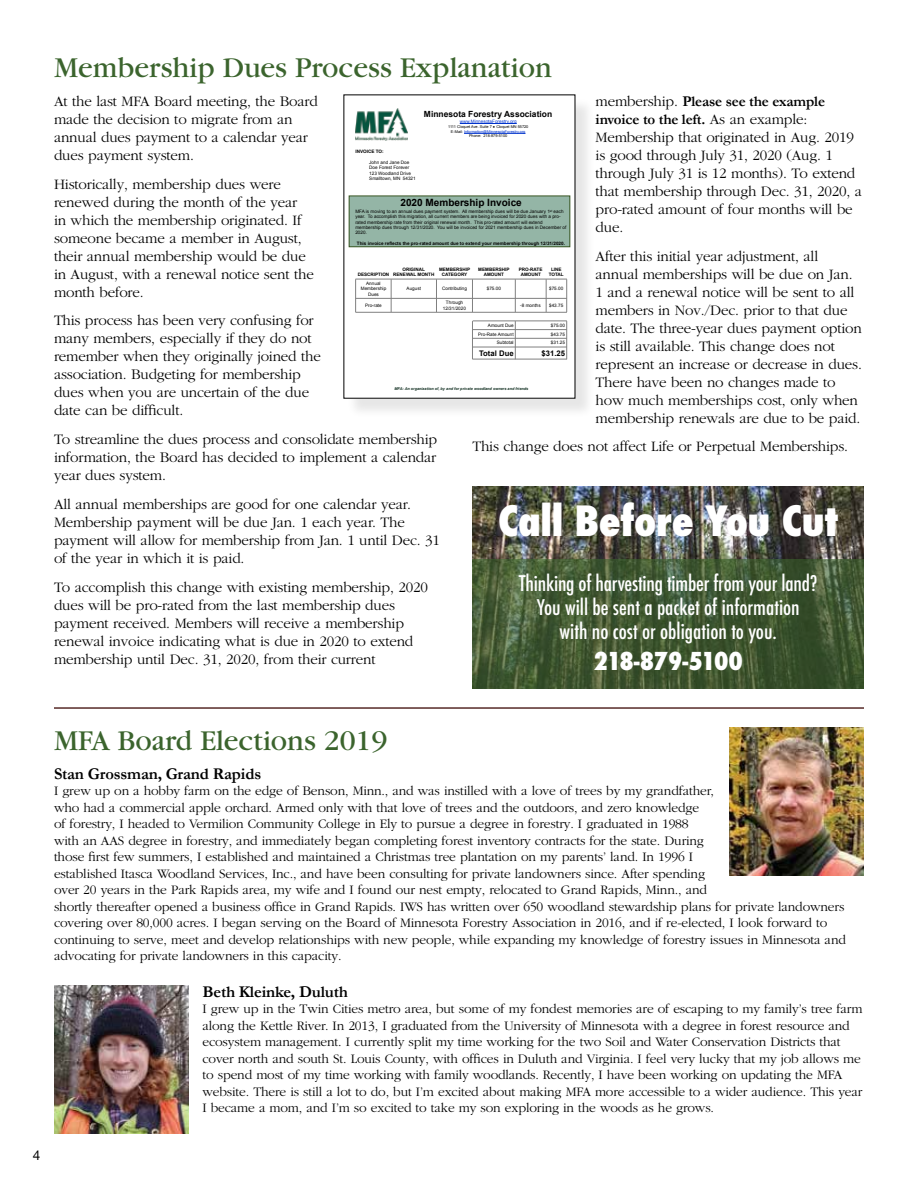
<style>
.page{position:relative;width:918px;height:1188px;background:#fff}
.page>*{position:absolute;margin:0;border:0;box-sizing:border-box;transform-origin:0 0}
.t1{font:800 condensed 40.5px "Futura";letter-spacing:-.01em;color:#fff}
.t2{font:30px "Garamond";color:#3b642d}
.t3{font:800 condensed 24px "Futura";letter-spacing:-.045em;color:#fff}
.t4{font:500 condensed 21px/24px "Futura";color:#fff;text-align:center}
.t5{font:700 16.5px "Garamond";letter-spacing:-.01em;color:#000}
.t6{font:300 15px/18px "Garamond";letter-spacing:-.01em;color:#000}
.t7{font:300 13.5px/16.5px "Garamond";letter-spacing:-.01em;color:#000}
.t8{font:13.5px "Helvetica Neue";color:#000}
.t9{font:700 10.05px "Arial";color:#000}
.t10{font:700 8.4px "Arial";color:#000}
.t11{font:700 7.65px "Arial";color:#000}
.t12{font:4.65px/5.4px "Arial";color:#000}
.t13{font:700 4.65px/5.4px "Arial";color:#000;text-align:center}
.t14{font:4.65px "Arial";color:#03c}
.t15{font:3.9px/4.5px "Arial";color:#000;text-align:center}
.t16{font:italic 700 3.9px "Arial";color:#123022}
.s1{font-weight:700}
.s2{font-weight:900}
.s3{color:#03c}
</style>
<div class="page">
<img style="left:472px;top:486px;width:392px;height:73px">
<svg style="left:472px;top:559px;width:392px;height:130px;background:#425933"></svg>
<img style="left:729px;top:727px;width:135px;height:149px">
<img style="left:54px;top:985px;width:135px;height:149px">
<hr style="left:54px;top:707px;width:810px;height:2px;background:#562a27">
<div style="left:346px;top:97px;width:249px;height:322px;background:#000;opacity:.1"></div>
<div style="left:344px;top:95px;width:231px;height:303px;background:#fff"></div>
<div style="left:349px;top:196px;width:221px;height:51px;background:#94b5a6"></div>
<div style="left:349px;top:196px;width:221px;height:51px;border:1px solid #385623"></div>
<hr style="left:460px;top:123px;width:57px;height:1px;background:#03c">
<hr style="left:464px;top:133px;width:61px;height:1px;background:#03c">
<hr style="left:391px;top:279px;width:1px;height:33px;background:#808080">
<hr style="left:436px;top:279px;width:1px;height:33px;background:#808080">
<hr style="left:472px;top:279px;width:1px;height:33px;background:#808080">
<hr style="left:472px;top:321px;width:1px;height:38px;background:#808080">
<hr style="left:515px;top:279px;width:1px;height:33px;background:#808080">
<hr style="left:515px;top:321px;width:1px;height:38px;background:#808080">
<hr style="left:546px;top:279px;width:1px;height:33px;background:#808080">
<hr style="left:355px;top:279px;width:212px;height:1px;background:#808080">
<hr style="left:355px;top:298px;width:212px;height:1px;background:#808080">
<hr style="left:355px;top:312px;width:212px;height:1px;background:#808080">
<hr style="left:473px;top:321px;width:94px;height:1px;background:#808080">
<hr style="left:473px;top:329px;width:94px;height:1px;background:#808080">
<hr style="left:473px;top:338px;width:94px;height:1px;background:#808080">
<hr style="left:473px;top:347px;width:94px;height:1px;background:#808080">
<hr style="left:355px;top:279px;width:1px;height:33px;background:#808080">
<hr style="left:566px;top:279px;width:1px;height:33px;background:#808080">
<hr style="left:566px;top:321px;width:1px;height:38px;background:#808080">
<hr style="left:473px;top:359px;width:94px;height:1px;background:#808080">
<img style="left:356px;top:109px;width:52px;height:31px">
<h2 class="t2" style="left:54px;top:52px;width:499px">Membership Dues Process Explanation</h2>
<p class="t6" style="left:54px;top:92px;width:265px">At the last MFA Board meeting, the Board made the decision to migrate from an annual dues payment to a calendar year dues payment system.</p>
<p class="t6" style="left:54px;top:175px;width:261px">Historically, membership dues were renewed during the month of the year<br>in which the membership originated. If someone became a member in August, their annual membership would be due in August, with a renewal notice sent the month before.</p>
<p class="t6" style="left:54px;top:312px;width:268px">This process has been very confusing for many members, especially if they do not remember when they originally joined the association. Budgeting for membership dues when you are uncertain of the due date can be difficult.</p>
<p class="t6" style="left:54px;top:431px;width:385px;text-align:justify">To streamline the dues process and consolidate membership information, the Board has decided to implement a calendar year dues system.</p>
<p class="t6" style="left:54px;top:495px;width:388px">All annual memberships are good for one calendar year.<br>Membership payment will be due Jan. 1 each year. The payment will allow for membership from Jan. 1 until Dec. 31 of the year in which it is paid.</p>
<p class="t6" style="left:54px;top:578px;width:376px">To accomplish this change with existing membership, 2020 dues will be pro-rated from the last membership dues payment received. Members will receive a membership renewal invoice indicating what is due in 2020 to extend membership until Dec. 31, 2020, from their current</p>
<p class="t6" style="left:596px;top:92px;width:268px">membership. <span class="s1">Please see the example invoice to the left.</span> As an example:<br>Membership that originated in Aug. 2019 is good through July 31, 2020 (Aug. 1 through July 31 is 12 months). To extend that membership through Dec. 31, 2020, a pro-rated amount of four months will be due.</p>
<p class="t6" style="left:596px;top:247px;width:268px">After this initial year adjustment, all annual memberships will be due on Jan.<br>1 and a renewal notice will be sent to all members in Nov./Dec. prior to that due date. The three-year dues payment option is still available. This change does not represent an increase or decrease in dues.<br>There have been no changes made to how much memberships cost, only when membership renewals are due to be paid.</p>
<p class="t6" style="left:472px;top:438px;width:377px">This change does not affect Life or Perpetual Memberships.</p>
<p class="t10" style="left:424px;top:108px;width:130px">Minnesota Forestry Association</p>
<p class="t14" style="left:460px;top:118px;width:58px">www.MinnesotaForestry.org</p>
<p class="t15" style="left:448px;top:125px;width:82px">1111 Cloquet Ave. Suite 7 <span class="s2">●</span> Cloquet MN 55720<br>E-Mail: <span class="s3">Information@MinnesotaForestry.org<br></span>Phone: 218-879-5100</p>
<p class="t13" style="left:355px;top:149px;width:30px">INVOICE TO:</p>
<p class="t12" style="left:369px;top:160px;width:48px">John and Jane Doe<br>Doe Forest Forever<br>123 Woodland Drive<br>Smalltown, MN 54321</p>
<p class="t9" style="left:400px;top:196px;width:123px">2020 Membership Invoice</p>
<p class="t12" style="left:355px;top:208px;width:212px">MFA is moving to an annual dues payment system. All membership dues will be due January 1<sup>st</sup> each year. To accomplish this migration, all current members are being invoiced for 2020 dues with a pro&shy;rated membership rate from their original renewal month. This pro-rated amount will extend membership dues through 12/31/2020. You will be invoiced for 2021 membership dues in December of 2020.</p>
<p class="t13" style="left:357px;top:241px;width:210px">This invoice reflects the pro-rated amount due to extend your membership through 12/31/2020.</p>
<p class="t13" style="left:358px;top:272px;width:33px">DESCRIPTION</p>
<p class="t13" style="left:393px;top:267px;width:43px">ORIGINAL<br>RENEWAL MONTH</p>
<p class="t13" style="left:439px;top:267px;width:33px">MEMBERSHIP<br>CATEGORY</p>
<p class="t13" style="left:478px;top:267px;width:33px">MEMBERSHIP<br>AMOUNT</p>
<p class="t13" style="left:519px;top:267px;width:25px">PRO-RATE<br>AMOUNT</p>
<p class="t13" style="left:549px;top:267px;width:16px">LINE<br>TOTAL</p>
<p class="t12" style="left:361px;top:280px;width:27px;text-align:center">Annual<br>Membership<br>Dues</p>
<p class="t12" style="left:407px;top:286px;width:16px">August</p>
<p class="t12" style="left:442px;top:286px;width:26px">Contributing</p>
<p class="t12" style="left:487px;top:286px;width:16px">$75.00</p>
<p class="t12" style="left:549px;top:286px;width:16px">$75.00</p>
<p class="t12" style="left:365px;top:303px;width:18px">Pro-rate</p>
<p class="t12" style="left:443px;top:300px;width:25px;text-align:center">Through<br>12/31/2020</p>
<p class="t12" style="left:520px;top:303px;width:22px">-8 months</p>
<p class="t12" style="left:549px;top:303px;width:16px">$43.75</p>
<p class="t12" style="left:488px;top:323px;width:27px">Amount Due</p>
<p class="t12" style="left:551px;top:323px;width:16px">$75.00</p>
<p class="t12" style="left:478px;top:331px;width:37px">Pro-Rate Amount</p>
<p class="t12" style="left:551px;top:331px;width:16px">$43.75</p>
<p class="t12" style="left:497px;top:340px;width:18px">Subtotal</p>
<p class="t12" style="left:551px;top:340px;width:16px">$31.25</p>
<p class="t11" style="left:479px;top:348px;width:36px">Total Due</p>
<p class="t11" style="left:542px;top:348px;width:25px">$31.25</p>
<p class="t16" style="left:394px;top:386px;width:136px">MFA: An organization of, by and for private woodland owners and friends</p>
<h1 class="t1" style="left:498px;top:493px;width:342px">Call Before You Cut</h1>
<h3 class="t4" style="left:519px;top:571px;width:300px">Thinking of harvesting timber from your land?<br>You will be sent a packet of information<br>with no cost or obligation to you.</h3>
<h3 class="t3" style="left:593px;top:645px;width:151px">218-879-5100</h3>
<h2 class="t2" style="left:54px;top:725px;width:335px">MFA Board Elections 2019</h2>
<p class="t5" style="left:54px;top:764px;width:209px">Stan Grossman, Grand Rapids</p>
<p class="t7" style="left:54px;top:783px;width:793px">I grew up on a hobby farm on the edge of Benson, Minn., and was instilled with a love of trees by my grandfather,<br>who had a commercial apple orchard. Armed only with that love of trees and the outdoors, and zero knowledge<br>of forestry, I headed to Vermilion Community College in Ely to pursue a degree in forestry. I graduated in 1988<br>with an AAS degree in forestry, and immediately began completing forest inventory contracts for the state. During<br>those first few summers, I established and maintained a Christmas tree plantation on my parents’ land. In 1996 I<br>established Itasca Woodland Services, Inc., and have been consulting for private landowners since. After spending<br>over 20 years in the Park Rapids area, my wife and I found our nest empty, relocated to Grand Rapids, Minn., and<br>shortly thereafter opened a business office in Grand Rapids. IWS has written over 650 woodland stewardship plans for private landowners covering over 80,000 acres. I began serving on the Board of Minnesota Forestry Association in 2016, and if re-elected, I look forward to continuing to serve, meet and develop relationships with new people, while expanding my knowledge of forestry issues in Minnesota and advocating for private landowners in this capacity.</p>
<p class="t5" style="left:202px;top:982px;width:147px">Beth Kleinke, Duluth</p>
<p class="t7" style="left:202px;top:1001px;width:662px">I grew up in the Twin Cities metro area, but some of my fondest memories are of escaping to my family’s tree farm along the Kettle River. In 2013, I graduated from the University of Minnesota with a degree in forest resource and ecosystem management. I currently split my time working for the two Soil and Water Conservation Districts that cover north and south St. Louis County, with offices in Duluth and Virginia. I feel very lucky that my job allows me to spend most of my time working with family woodlands. Recently, I have been working on updating the MFA website. There is still a lot to do, but I’m excited about making MFA more accessible to a wider audience. This year I became a mom, and I’m so excited to take my son exploring in the woods as he grows.</p>
<p class="t8" style="left:33px;top:1146px;width:9px">4</p>
</div>
